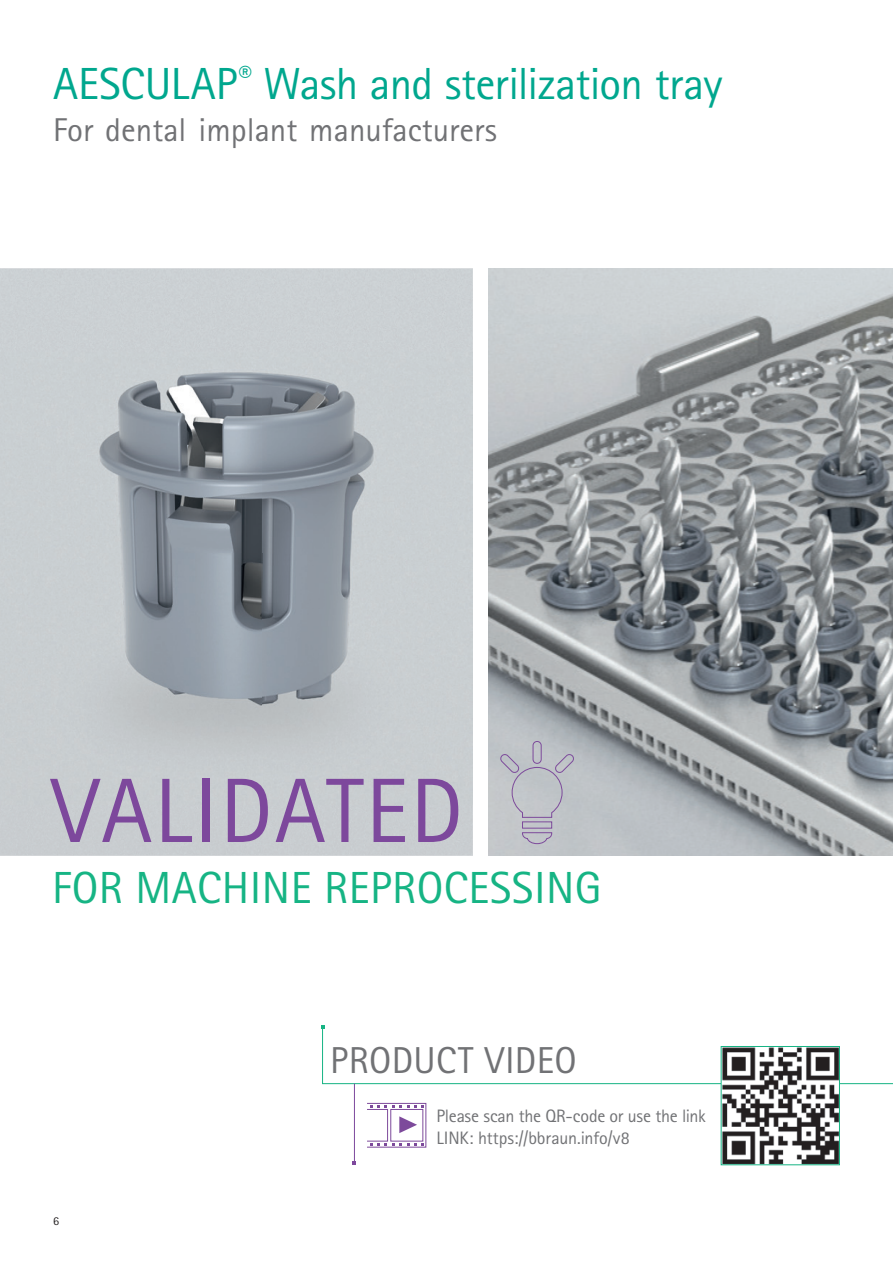
<style>
.page{position:relative;width:893px;height:1263px;background:#fff}
.page>*{position:absolute;margin:0;border:0;box-sizing:border-box;transform-origin:0 0}
.t1{font:91.5px "Rotis Sans Serif Pro";letter-spacing:.025em;color:#7d489c}
.t2{font:45px "Rotis Sans Serif Pro";letter-spacing:-.015em;color:#00a78e}
.t3{font:45px "Rotis Sans Serif Pro";letter-spacing:.01em;color:#16b484}
.t4{font:37.5px "Rotis Sans Serif Pro";letter-spacing:.01em;color:#717275}
.t5{font:33px "Rotis Sans Serif Pro";color:#717275}
.t6{font:18px/21.6px "Rotis Sans Serif Pro";letter-spacing:-.015em;color:#717275}
.t7{font:12px "Rotis Sans Serif Pro";color:#231f20}
</style>
<div class="page">
<img style="left:489px;top:269px;width:404px;height:586px">
<svg style="left:321px;top:1025px;width:572px;height:59px"></svg>
<hr style="left:354px;top:1084px;width:1px;height:79px;background:#7d489c">
<div style="left:367px;top:1103px;width:59px;height:45px;border:1px solid #7d4a9b"></div>
<svg style="left:367px;top:1105px;width:57px;height:40px"></svg>
<img style="left:723px;top:1048px;width:115px;height:115px">
<div style="left:721px;top:1046px;width:119px;height:119px;border:1px solid #16b484"></div>
<div style="left:533px;top:741px;width:9px;height:23px;border:1px solid #7d4a9b;border-radius:4px"></div>
<svg style="left:500px;top:753px;width:74px;height:91px;background:#bcbcc5"></svg>
<img style="left:0;top:352px;width:472px;height:453px">
<h2 class="t2" style="left:53px;top:67px;width:671px">AESCULAP<sup>®</sup> Wash and sterilization tray</h2>
<h3 class="t5" style="left:53px;top:118px;width:445px">For dental implant manufacturers</h3>
<h1 class="t1" style="left:52px;top:777px;width:413px">VALIDATED</h1>
<h2 class="t3" style="left:52px;top:871px;width:551px">FOR MACHINE REPROCESSING</h2>
<h3 class="t4" style="left:330px;top:1046px;width:248px">PRODUCT VIDEO</h3>
<p class="t7" style="left:53px;top:1216px;width:7px">6</p>
<p class="t6" style="left:436px;top:1107px;width:271px">Please scan the QR-code or use the link<br>LINK: https://bbraun.info/v8</p>
</div>
